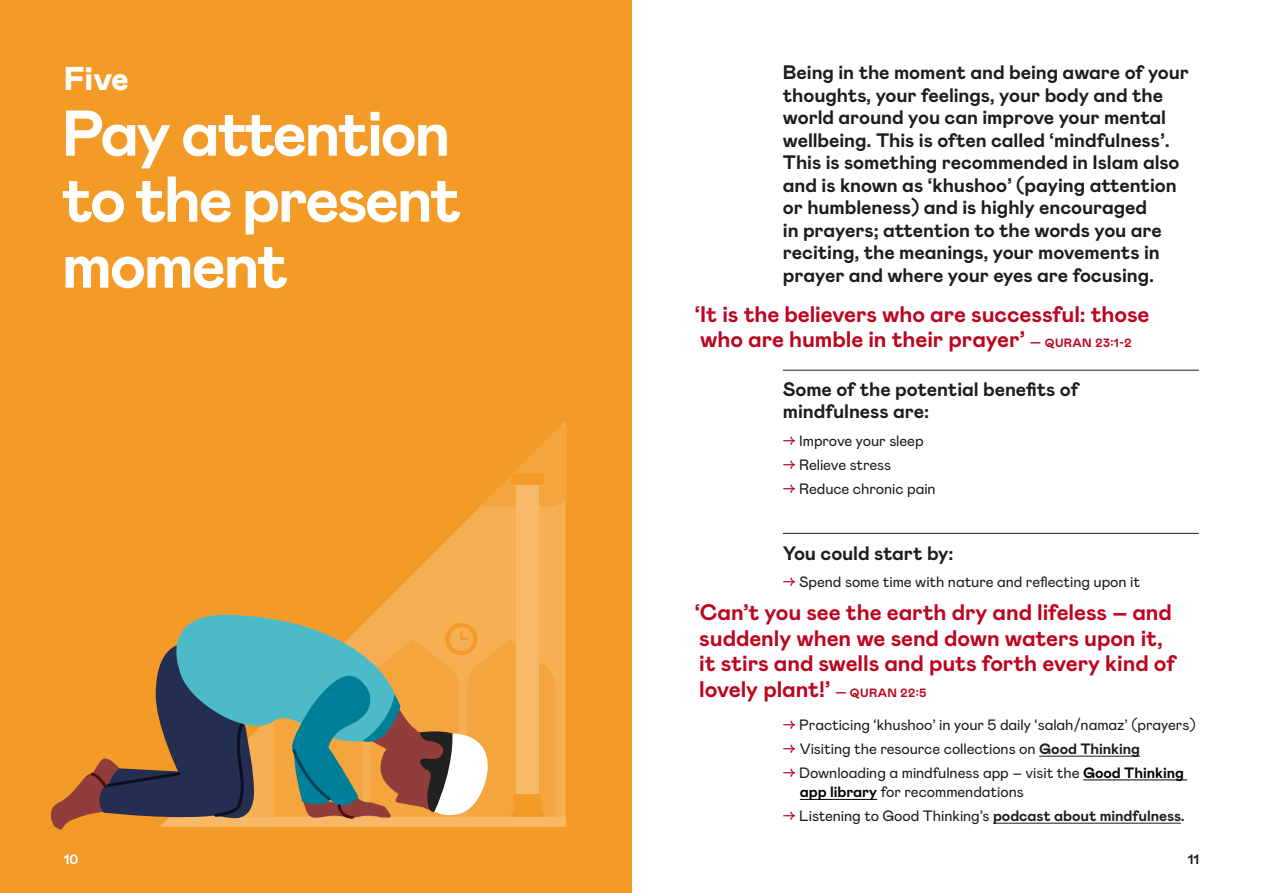
<style>
.page{position:relative;width:1263px;height:893px;background:#fff}
.page>*{position:absolute;margin:0;border:0;box-sizing:border-box;transform-origin:0 0}
.t1{font:700 64.5px/66px "Mabry Pro";letter-spacing:-.04em;color:#fff}
.t2{font:900 33px "Mabry Pro";color:#fff}
.t3{font:700 22.5px/25.5px "Mabry Pro";letter-spacing:-.005em;color:#bc051f}
.t4{font:700 19.5px/22.5px "Mabry Pro";letter-spacing:-.005em;color:#1d1d1b}
.t5{font:15px/19.5px "Mabry Pro";letter-spacing:-.005em;color:#1d1d1b}
.t6{font:700 13.5px "Mabry Pro";color:#fff}
.t7{font:700 13.5px "Mabry Pro";color:#1d1d1b}
.s1{font-size:12px}
.s2{color:#bc051f}
.s3{font-weight:700}
.s4{font-weight:700;color:#040603}
</style>
<div class="page">
<div style="left:0;top:0;width:631px;height:893px;background:#f49b27"></div>
<svg style="left:375px;top:421px;width:191px;height:191px;fill:#f6af52"></svg>
<svg style="left:375px;top:425px;width:191px;height:81px"></svg>
<div style="left:516px;top:485px;width:23px;height:309px;background:#f7b968"></div>
<svg style="left:50px;top:612px;width:516px;height:218px"></svg>
<hr style="left:783px;top:370px;width:416px;height:1px;background:#1d1d1b">
<hr style="left:1039px;top:756px;width:101px;height:1px;background:#1d1d1b">
<hr style="left:1083px;top:779px;width:104px;height:1px;background:#040603">
<hr style="left:800px;top:799px;width:77px;height:1px;background:#040603">
<hr style="left:993px;top:823px;width:188px;height:1px;background:#1d1d1b">
<hr style="left:783px;top:533px;width:416px;height:1px;background:#1d1d1b">
<h2 class="t2" style="left:64px;top:55px;width:67px">Five</h2>
<h1 class="t1" style="left:62px;top:98px;width:402px">Pay attention to the present moment</h1>
<p class="t4" style="left:783px;top:60px;width:408px">Being in the moment and being aware of your thoughts, your feelings, your body and the world around you can improve your mental wellbeing. This is often called ‘mindfulness’.<br>This is something recommended in Islam also and is known as ‘khushoo’ (paying attention or humbleness) and is highly encouraged<br>in prayers; attention to the words you are reciting, the meanings, your movements in prayer and where your eyes are focusing.</p>
<p class="t3" style="left:695px;top:301px;width:456px">‘It is the believers who are successful: those who are humble in their prayer’ <span class="s1">— QURAN 23:1-2</span></p>
<p class="t4" style="left:783px;top:377px;width:297px">Some of the potential benefits of mindfulness are:</p>
<p class="t5" style="left:783px;top:431px;width:142px"><span class="s2">→</span> Improve your sleep</p>
<p class="t5" style="left:783px;top:454px;width:110px"><span class="s2">→</span> Relieve stress</p>
<p class="t5" style="left:783px;top:478px;width:154px"><span class="s2">→</span> Reduce chronic pain</p>
<p class="t4" style="left:783px;top:541px;width:172px">You could start by:</p>
<p class="t5" style="left:783px;top:572px;width:359px"><span class="s2">→</span> Spend some time with nature and reflecting upon it</p>
<p class="t3" style="left:695px;top:599px;width:482px">‘Can’t you see the earth dry and lifeless – and suddenly when we send down waters upon it, it stirs and swells and puts forth every kind of lovely plant!’ <span class="s1">— QURAN 22:5</span></p>
<p class="t5" style="left:783px;top:714px;width:414px"><span class="s2">→</span> Practicing ‘khushoo’ in your 5 daily ‘salah/namaz’ (prayers)</p>
<p class="t5" style="left:783px;top:738px;width:359px"><span class="s2">→</span> Visiting the resource collections on <span class="s3">Good Thinking</span></p>
<p class="t5" style="left:800px;top:762px;width:386px;text-indent:-17px"><span class="s2">→</span> Downloading a mindfulness app – visit the <span class="s4">Good Thinking app library</span> for recommendations</p>
<p class="t5" style="left:783px;top:805px;width:403px"><span class="s2">→</span> Listening to Good Thinking’s <span class="s3">podcast about mindfulness.</span></p>
<p class="t6" style="left:64px;top:850px;width:16px">10</p>
<p class="t7" style="left:1188px;top:850px;width:13px">11</p>
</div>
